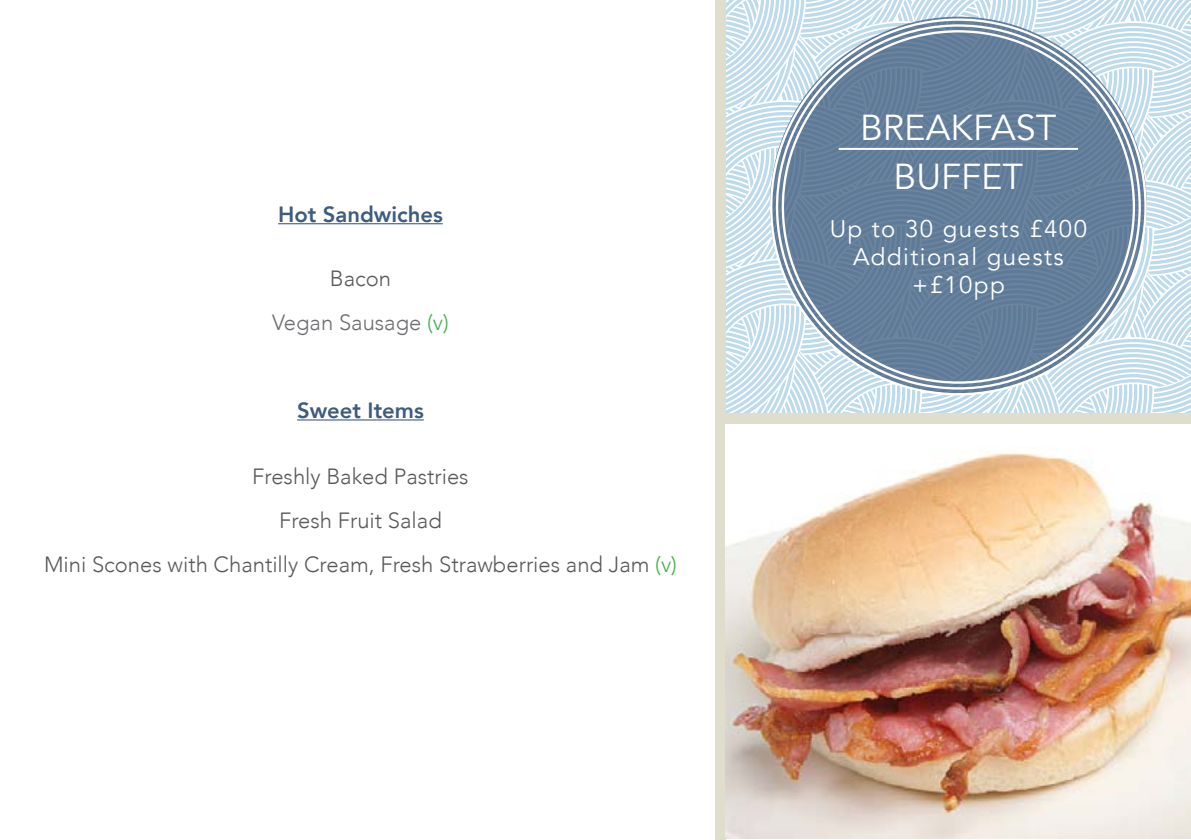
<style>
.page{position:relative;width:1191px;height:840px;background:#fff}
.page>*{position:absolute;margin:0;border:0;box-sizing:border-box;transform-origin:0 0}
.t1{font:36px/48px "Avenir";color:#fff;text-align:center}
.t2{font:24px/28px "Avenir";letter-spacing:.06em;color:#fff;text-align:center}
.t3{font:300 22px/44px "Avenir";color:#58595b;text-align:center}
.t4{font:800 22px "Avenir";color:#3e5c7e}
.t5{font:300 22px/44px "Avenir";color:#6d6e71;text-align:center}
.s1{color:#58595b}
.s2{color:#41ad49}
</style>
<div class="page">
<svg style="left:726px;top:0;width:464px;height:413px"></svg>
<svg style="left:770px;top:17px;width:376px;height:376px;background:#6d86a1"></svg>
<hr style="left:838px;top:148px;width:240px;height:2px;background:#fff">
<div style="left:715px;top:0;width:11px;height:839px;background:#dfddcb"></div>
<div style="left:725px;top:413px;width:466px;height:11px;background:#dfddcb"></div>
<hr style="left:278px;top:223px;width:165px;height:1px;background:#3e5c7e">
<hr style="left:297px;top:419px;width:127px;height:1px;background:#3e5c7e">
<img style="left:726px;top:452px;width:465px;height:386px">
<p class="t4" style="left:278px;top:194px;width:166px">Hot Sandwiches</p>
<p class="t5" style="left:272px;top:256px;width:178px"><span class="s1">Bacon<br></span>Vegan Sausage <span class="s2">(v)</span></p>
<p class="t4" style="left:297px;top:390px;width:128px">Sweet Items</p>
<p class="t3" style="left:44px;top:454px;width:634px">Freshly Baked Pastries<br>Fresh Fruit Salad<br>Mini Scones with Chantilly Cream, Fresh Strawberries and Jam <span class="s2">(v)</span></p>
<h1 class="t1" style="left:860px;top:105px;width:198px">BREAKFAST<br>BUFFET</h1>
<p class="t2" style="left:829px;top:215px;width:259px">Up to 30 guests £400<br>Additional guests +£10pp</p>
</div>
